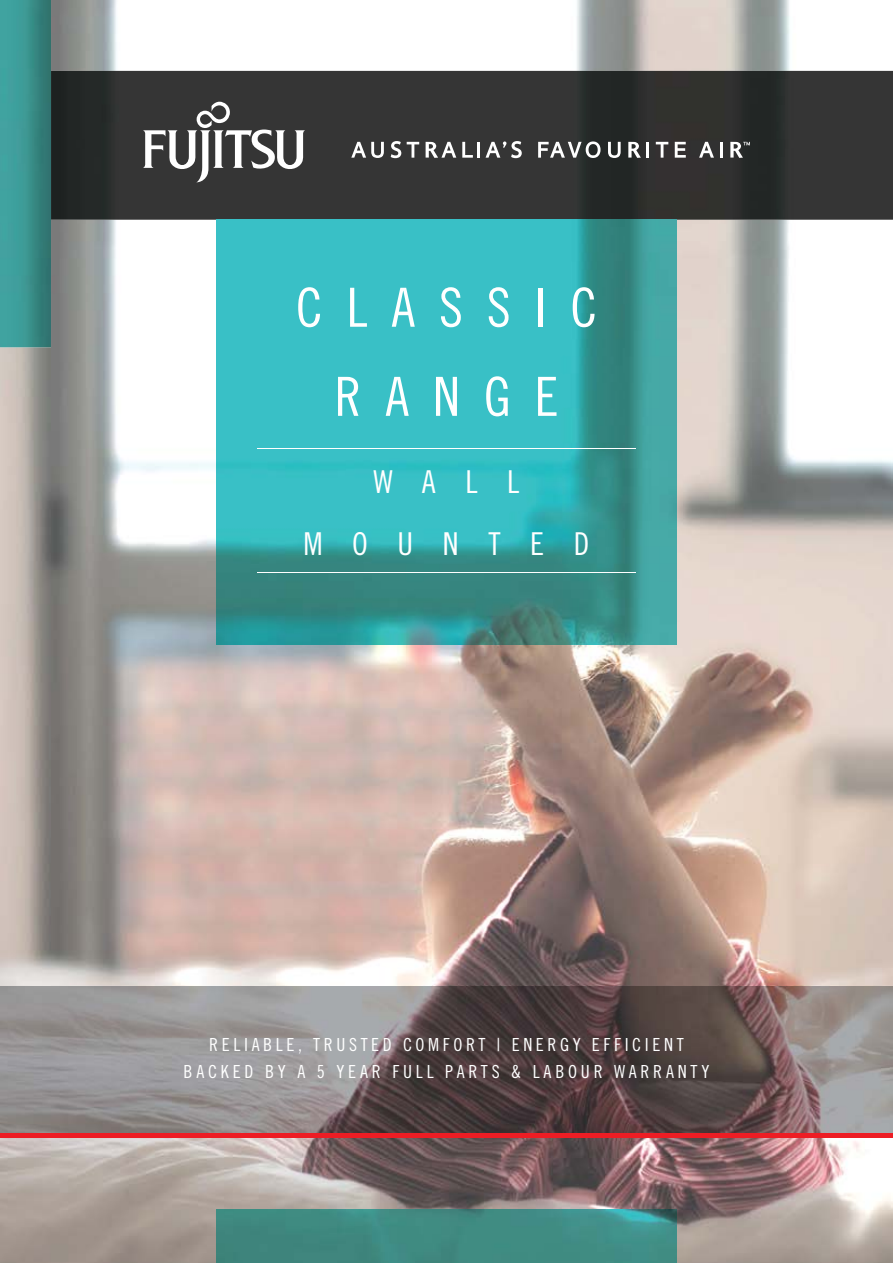
<style>
.page{position:relative;width:893px;height:1263px;background:#fff}
.page>*{position:absolute;margin:0;border:0;box-sizing:border-box;transform-origin:0 0}
.t1{font:54px/89.1px "Trade Gothic LT Std Cn 18";letter-spacing:.44em;color:#fff;text-align:center}
.t2{font:31.5px/61.5px "Trade Gothic LT Std Cn 18";letter-spacing:.94em;color:#fff;text-align:center}
.t3{font:18px/27px "Trade Gothic LT Std Cn 18";letter-spacing:.2em;color:#fff;text-align:center}
</style>
<div class="page">
<img style="left:0;top:0;width:893px;height:1263px">
<img style="left:0;top:986px;width:893px;height:147px">
<img style="left:51px;top:71px;width:842px;height:149px">
<img style="left:0;top:0;width:51px;height:347px">
<img style="left:217px;top:1210px;width:459px;height:53px">
<img style="left:217px;top:220px;width:459px;height:425px">
<hr style="left:257px;top:448px;width:379px;height:1px;background:#fff">
<hr style="left:257px;top:572px;width:379px;height:1px;background:#fff">
<svg style="left:143px;top:102px;width:162px;height:80px"></svg>
<svg style="left:391px;top:141px;width:10px;height:17px"></svg>
<svg style="left:351px;top:142px;width:33px;height:16px"></svg>
<svg style="left:407px;top:142px;width:12px;height:16px"></svg>
<svg style="left:462px;top:142px;width:11px;height:16px"></svg>
<hr style="left:477px;top:142px;width:3px;height:16px;background:#fff">
<svg style="left:538px;top:141px;width:62px;height:17px"></svg>
<svg style="left:608px;top:142px;width:13px;height:16px"></svg>
<hr style="left:646px;top:142px;width:3px;height:16px;background:#fff">
<svg style="left:656px;top:142px;width:12px;height:16px"></svg>
<svg style="left:675px;top:142px;width:11px;height:16px"></svg>
<svg style="left:699px;top:142px;width:15px;height:16px"></svg>
<svg style="left:720px;top:142px;width:2px;height:16px"></svg>
<svg style="left:486px;top:141px;width:36px;height:17px"></svg>
<svg style="left:426px;top:142px;width:30px;height:16px"></svg>
<svg style="left:628px;top:142px;width:13px;height:16px"></svg>
<svg style="left:730px;top:142px;width:20px;height:16px"></svg>
<hr style="left:0;top:1133px;width:893px;height:4px;background:#ed1d24">
<h1 class="t1" style="left:296px;top:262px;width:303px">CLASSIC<br>RANGE</h1>
<h2 class="t2" style="left:303px;top:451px;width:288px">WALL<br>MOUNTED</h2>
<p class="t3" style="left:184px;top:1030px;width:527px">RELIABLE, TRUSTED COMFORT | ENERGY EFFICIENT<br>BACKED BY A 5 YEAR FULL PARTS &amp; LABOUR WARRANTY</p>
</div>
